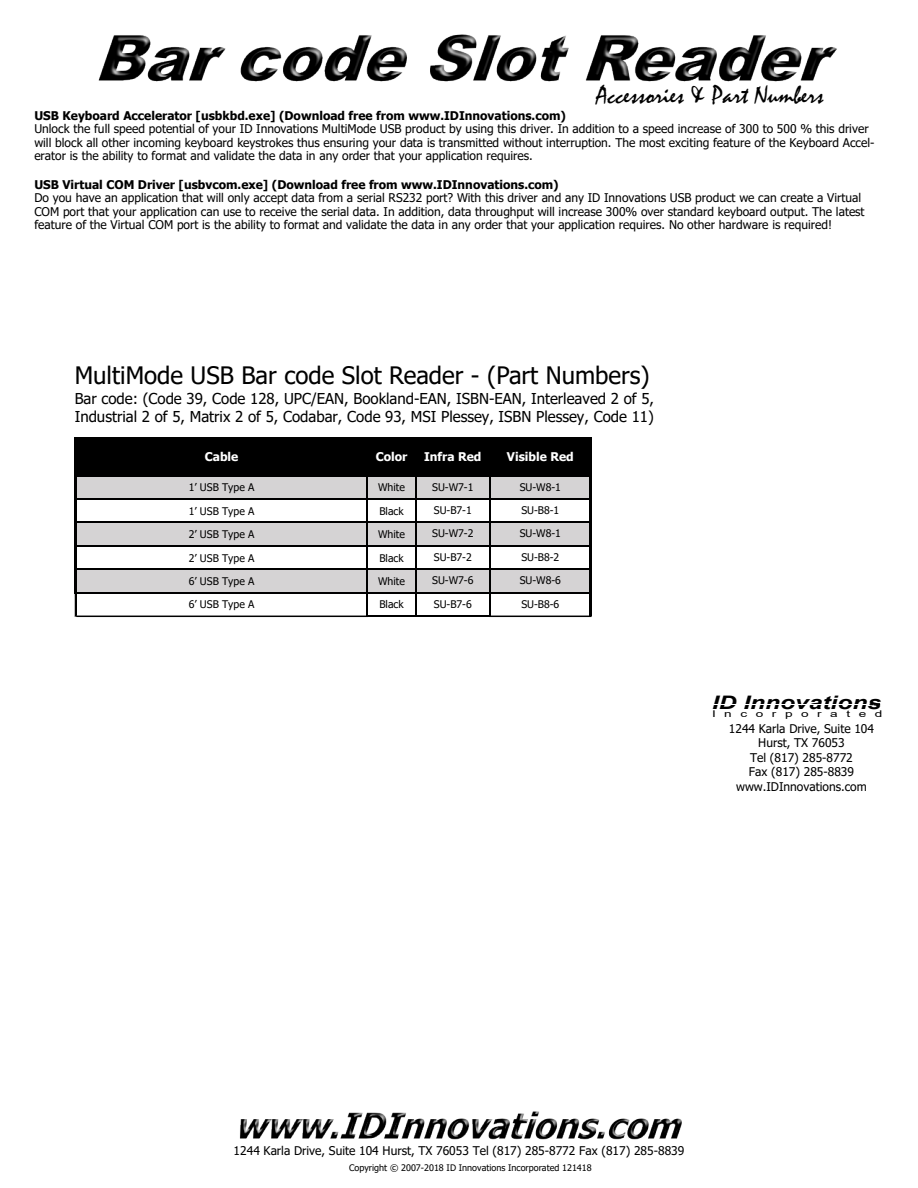
<style>
.page{position:relative;width:918px;height:1188px;background:#fff}
.page>*{position:absolute;margin:0;border:0;box-sizing:border-box;transform-origin:0 0}
.t1{font:25.5px "Mistral";color:#000}
.t2{font:24px "Tahoma";color:#000}
.t3{font:italic 700 18.6px "Arial";color:#000;scale:1.32 1}
.t4{font:15px/18.1px "Tahoma";color:#000}
.t5{font:12px/13.5px "Tahoma";color:#000}
.t6{font:700 12px "Tahoma";color:#000}
.t7{font:700 12px "Tahoma";color:#fff}
.t8{font:10.5px "Tahoma";color:#000}
.t9{font:9.3px "Arial";letter-spacing:.63em;color:#000;scale:1.46 1}
.t10{font:9px "Tahoma";color:#000}
</style>
<div class="page">
<img style="left:98px;top:34px;width:739px;height:48px">
<img style="left:239px;top:1111px;width:443px;height:29px">
<div style="left:76px;top:438px;width:291px;height:38px;background:#000"></div>
<div style="left:367px;top:438px;width:49px;height:38px;background:#000"></div>
<div style="left:416px;top:438px;width:74px;height:38px;background:#000"></div>
<div style="left:490px;top:438px;width:101px;height:38px;background:#000"></div>
<div style="left:367px;top:476px;width:49px;height:23px;background:#d5d3d4"></div>
<div style="left:416px;top:476px;width:74px;height:23px;background:#d5d3d4"></div>
<div style="left:490px;top:476px;width:101px;height:23px;background:#d5d3d4"></div>
<div style="left:367px;top:522px;width:49px;height:24px;background:#d5d3d4"></div>
<div style="left:416px;top:522px;width:74px;height:24px;background:#d5d3d4"></div>
<div style="left:490px;top:522px;width:101px;height:24px;background:#d5d3d4"></div>
<div style="left:367px;top:569px;width:49px;height:24px;background:#d5d3d4"></div>
<div style="left:416px;top:569px;width:74px;height:24px;background:#d5d3d4"></div>
<div style="left:490px;top:569px;width:101px;height:24px;background:#d5d3d4"></div>
<hr style="left:75px;top:437px;width:293px;height:1px;background:#000">
<hr style="left:367px;top:437px;width:49px;height:1px;background:#000">
<hr style="left:415px;top:437px;width:76px;height:1px;background:#000">
<hr style="left:489px;top:437px;width:103px;height:1px;background:#000">
<hr style="left:489px;top:475px;width:103px;height:1px;background:#000">
<hr style="left:367px;top:498px;width:49px;height:2px;background:#000">
<hr style="left:415px;top:498px;width:76px;height:2px;background:#000">
<hr style="left:489px;top:498px;width:103px;height:2px;background:#000">
<hr style="left:367px;top:522px;width:49px;height:1px;background:#000">
<hr style="left:415px;top:522px;width:76px;height:1px;background:#000">
<hr style="left:489px;top:522px;width:103px;height:1px;background:#000">
<hr style="left:367px;top:545px;width:49px;height:2px;background:#000">
<hr style="left:415px;top:545px;width:76px;height:2px;background:#000">
<hr style="left:489px;top:545px;width:103px;height:2px;background:#000">
<hr style="left:367px;top:569px;width:49px;height:1px;background:#000">
<hr style="left:415px;top:569px;width:76px;height:1px;background:#000">
<hr style="left:489px;top:569px;width:103px;height:1px;background:#000">
<hr style="left:367px;top:592px;width:49px;height:2px;background:#000">
<hr style="left:415px;top:592px;width:76px;height:2px;background:#000">
<hr style="left:489px;top:592px;width:101px;height:2px;background:#000">
<hr style="left:367px;top:616px;width:49px;height:1px;background:#000">
<hr style="left:415px;top:616px;width:76px;height:1px;background:#000">
<hr style="left:489px;top:616px;width:103px;height:1px;background:#000">
<hr style="left:75px;top:437px;width:2px;height:39px;background:#000">
<svg style="left:75px;top:476px;width:293px;height:141px"></svg>
<svg style="left:415px;top:476px;width:1px;height:140px"></svg>
<hr style="left:489px;top:475px;width:2px;height:25px;background:#000">
<hr style="left:489px;top:498px;width:2px;height:25px;background:#000">
<hr style="left:489px;top:522px;width:2px;height:25px;background:#000">
<hr style="left:489px;top:545px;width:2px;height:25px;background:#000">
<hr style="left:489px;top:569px;width:2px;height:25px;background:#000">
<hr style="left:489px;top:592px;width:2px;height:25px;background:#000">
<hr style="left:590px;top:438px;width:2px;height:37px;background:#000">
<hr style="left:590px;top:476px;width:2px;height:22px;background:#000">
<hr style="left:590px;top:500px;width:2px;height:22px;background:#000">
<hr style="left:590px;top:523px;width:2px;height:22px;background:#000">
<hr style="left:590px;top:547px;width:2px;height:22px;background:#000">
<hr style="left:590px;top:570px;width:2px;height:24px;background:#000">
<hr style="left:590px;top:592px;width:2px;height:24px;background:#000">
<svg style="left:869px;top:703px;width:11px;height:2px"></svg>
<h1 class="t1" style="left:597px;top:86px;width:228px">Accessories &amp; Part Numbers</h1>
<p class="t6" style="left:34px;top:110px;width:533px">USB Keyboard Accelerator [usbkbd.exe] (Download free from www.IDInnovations.com)</p>
<p class="t5" style="left:34px;top:123px;width:842px">Unlock the full speed potential of your ID Innovations MultiMode USB product by using this driver. In addition to a speed increase of 300 to 500 % this driver will block all other incoming keyboard keystrokes thus ensuring your data is transmitted without interruption. The most exciting feature of the Keyboard Accel&shy;erator is the ability to format and validate the data in any order that your application requires.</p>
<p class="t6" style="left:34px;top:180px;width:526px">USB Virtual COM Driver [usbvcom.exe] (Download free from www.IDInnovations.com)</p>
<p class="t5" style="left:34px;top:192px;width:832px">Do you have an application that will only accept data from a serial RS232 port? With this driver and any ID Innovations USB product we can create a Virtual<br>COM port that your application can use to receive the serial data. In addition, data throughput will increase 300% over standard keyboard output. The latest feature of the Virtual COM port is the ability to format and validate the data in any order that your application requires. No other hardware is required!</p>
<h2 class="t2" style="left:75px;top:366px;width:576px">MultiMode USB Bar code Slot Reader - (Part Numbers)</h2>
<p class="t4" style="left:75px;top:391px;width:581px">Bar code: (Code 39, Code 128, UPC/EAN, Bookland-EAN, ISBN-EAN, Interleaved 2 of 5,<br>Industrial 2 of 5, Matrix 2 of 5, Codabar, Code 93, MSI Plessey, ISBN Plessey, Code 11)</p>
<p class="t7" style="left:205px;top:452px;width:35px">Cable</p>
<p class="t7" style="left:376px;top:452px;width:33px">Color</p>
<p class="t7" style="left:424px;top:452px;width:59px">Infra Red</p>
<p class="t7" style="left:507px;top:452px;width:68px">Visible Red</p>
<p class="t8" style="left:189px;top:483px;width:67px">1’ USB Type A</p>
<p class="t8" style="left:378px;top:483px;width:28px">White</p>
<p class="t8" style="left:432px;top:482px;width:43px">SU-W7-1</p>
<p class="t8" style="left:520px;top:482px;width:43px">SU-W8-1</p>
<p class="t8" style="left:189px;top:507px;width:67px">1’ USB Type A</p>
<p class="t8" style="left:379px;top:507px;width:26px">Black</p>
<p class="t8" style="left:434px;top:506px;width:40px">SU-B7-1</p>
<p class="t8" style="left:521px;top:506px;width:40px">SU-B8-1</p>
<p class="t8" style="left:189px;top:530px;width:67px">2’ USB Type A</p>
<p class="t8" style="left:378px;top:530px;width:28px">White</p>
<p class="t8" style="left:432px;top:529px;width:43px">SU-W7-2</p>
<p class="t8" style="left:520px;top:529px;width:43px">SU-W8-1</p>
<p class="t8" style="left:189px;top:554px;width:67px">2’ USB Type A</p>
<p class="t8" style="left:379px;top:554px;width:26px">Black</p>
<p class="t8" style="left:434px;top:553px;width:40px">SU-B7-2</p>
<p class="t8" style="left:521px;top:553px;width:40px">SU-B8-2</p>
<p class="t8" style="left:189px;top:577px;width:67px">6’ USB Type A</p>
<p class="t8" style="left:378px;top:577px;width:28px">White</p>
<p class="t8" style="left:432px;top:576px;width:43px">SU-W7-6</p>
<p class="t8" style="left:520px;top:576px;width:43px">SU-W8-6</p>
<p class="t8" style="left:189px;top:600px;width:67px">6’ USB Type A</p>
<p class="t8" style="left:379px;top:600px;width:26px">Black</p>
<p class="t8" style="left:434px;top:600px;width:40px">SU-B7-6</p>
<p class="t8" style="left:521px;top:600px;width:40px">SU-B8-6</p>
<h3 class="t3" style="left:712px;top:695px;width:129px">ID Innovations</h3>
<p class="t9" style="left:712px;top:710px;width:118px">Incorporated</p>
<p class="t5" style="left:729px;top:722px;width:147px;line-height:14.4px;text-align:center">1244 Karla Drive, Suite 104<br>Hurst, TX 76053<br>Tel (817) 285-8772<br>Fax (817) 285-8839 www.IDInnovations.com</p>
<p class="t5" style="left:234px;top:1145px;width:452px">1244 Karla Drive, Suite 104 Hurst, TX 76053 Tel (817) 285-8772 Fax (817) 285-8839</p>
<p class="t10" style="left:349px;top:1164px;width:244px">Copyright © 2007-2018 ID Innovations Incorporated 121418</p>
</div>
